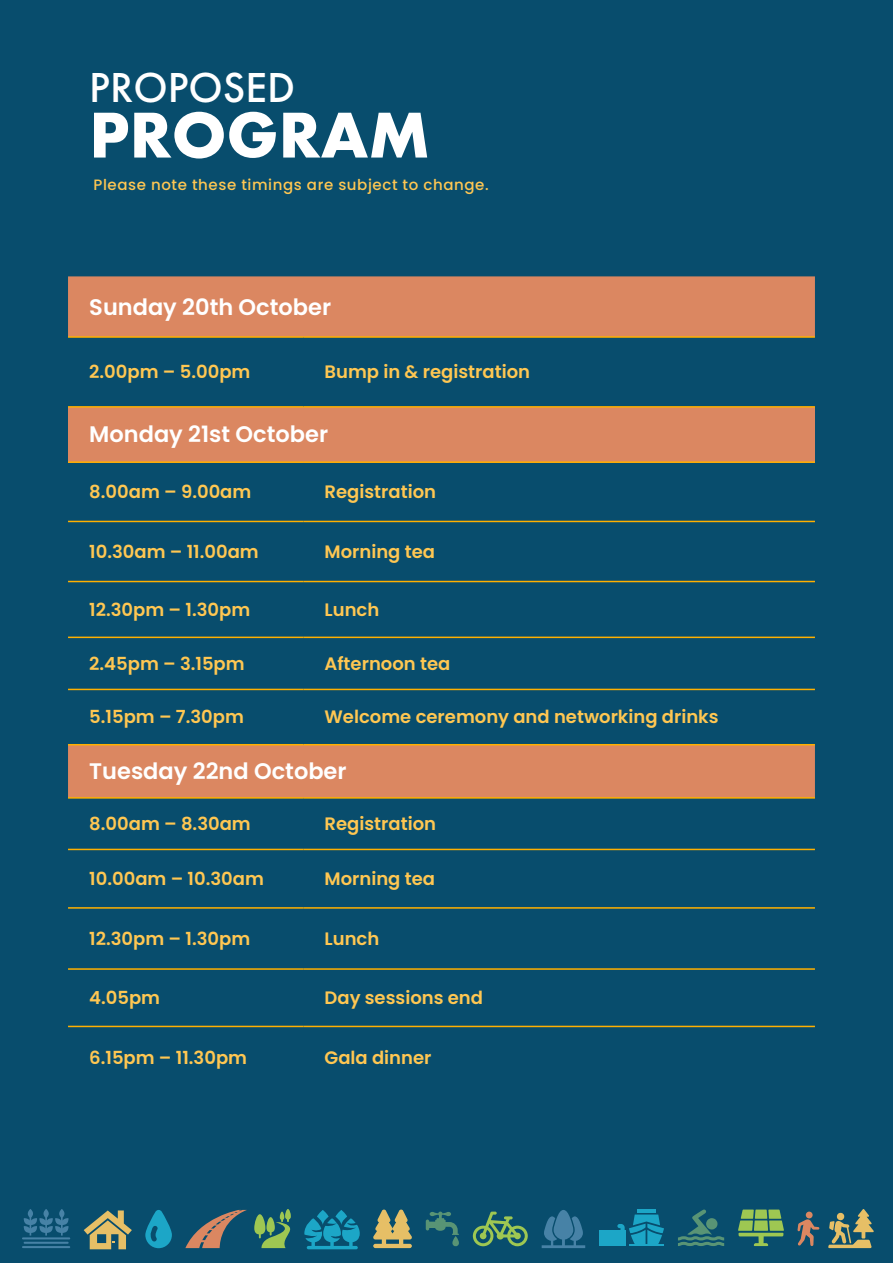
<style>
.page{position:relative;width:893px;height:1263px;background:#084d6d}
.page>*{position:absolute;margin:0;border:0;box-sizing:border-box;transform-origin:0 0}
.t1{font:700 67.2px "Futura PT";color:#fff}
.t2{font:500 43.5px "Futura PT";color:#fff}
.t3{font:600 22.5px "Poppins";color:#fff}
.t4{font:600 18px "Poppins";color:#ffc752}
.Body_Copy{font:500 15px "Poppins";letter-spacing:.04em;color:#ffc752}
</style>
<div class="page">
<svg style="left:68px;top:276px;width:747px;height:521px"></svg>
<div style="left:68px;top:407px;width:747px;height:55px;background:#db8761"></div>
<hr style="left:68px;top:336px;width:235px;height:2px;background:#ffb000">
<hr style="left:303px;top:336px;width:512px;height:2px;background:#ffb000">
<hr style="left:68px;top:406px;width:235px;height:2px;background:#ffb000">
<hr style="left:303px;top:406px;width:512px;height:2px;background:#ffb000">
<hr style="left:68px;top:461px;width:235px;height:2px;background:#ffb000">
<hr style="left:303px;top:461px;width:512px;height:2px;background:#ffb000">
<hr style="left:68px;top:521px;width:235px;height:1px;background:#ffb000">
<hr style="left:303px;top:521px;width:512px;height:1px;background:#ffb000">
<hr style="left:68px;top:581px;width:235px;height:1px;background:#ffb000">
<hr style="left:303px;top:581px;width:512px;height:1px;background:#ffb000">
<hr style="left:68px;top:637px;width:235px;height:1px;background:#ffb000">
<hr style="left:303px;top:637px;width:512px;height:1px;background:#ffb000">
<hr style="left:68px;top:689px;width:235px;height:1px;background:#ffb000">
<hr style="left:303px;top:689px;width:512px;height:1px;background:#ffb000">
<hr style="left:68px;top:744px;width:235px;height:1px;background:#ffb000">
<hr style="left:303px;top:744px;width:512px;height:1px;background:#ffb000">
<hr style="left:68px;top:797px;width:235px;height:2px;background:#ffb000">
<hr style="left:303px;top:797px;width:512px;height:2px;background:#ffb000">
<hr style="left:68px;top:849px;width:235px;height:1px;background:#ffb000">
<hr style="left:303px;top:849px;width:512px;height:1px;background:#ffb000">
<hr style="left:68px;top:907px;width:235px;height:2px;background:#ffb000">
<hr style="left:303px;top:907px;width:512px;height:2px;background:#ffb000">
<hr style="left:68px;top:968px;width:235px;height:2px;background:#ffb000">
<hr style="left:303px;top:968px;width:512px;height:2px;background:#ffb000">
<hr style="left:68px;top:1026px;width:235px;height:1px;background:#ffb000">
<hr style="left:303px;top:1026px;width:512px;height:1px;background:#ffb000">
<svg style="left:473px;top:1211px;width:55px;height:35px"></svg>
<svg style="left:678px;top:1209px;width:46px;height:37px"></svg>
<svg style="left:373px;top:1209px;width:39px;height:39px"></svg>
<div style="left:806px;top:1211px;width:7px;height:7px;background:#db8761;border-radius:50%"></div>
<svg style="left:797px;top:1219px;width:22px;height:27px"></svg>
<svg style="left:304px;top:1210px;width:56px;height:39px"></svg>
<svg style="left:254px;top:1209px;width:37px;height:39px"></svg>
<hr style="left:637px;top:1209px;width:19px;height:4px;background:#1ca6c7">
<div style="left:599px;top:1231px;width:27px;height:15px;background:#1ca6c7"></div>
<svg style="left:617px;top:1214px;width:47px;height:30px"></svg>
<hr style="left:629px;top:1244px;width:35px;height:2px;background:#1ca6c7">
<svg style="left:426px;top:1211px;width:33px;height:36px"></svg>
<svg style="left:84px;top:1210px;width:48px;height:39px"></svg>
<svg style="left:145px;top:1210px;width:27px;height:38px"></svg>
<svg style="left:185px;top:1210px;width:62px;height:38px"></svg>
<svg style="left:24px;top:1209px;width:45px;height:26px"></svg>
<hr style="left:24px;top:1242px;width:45px;height:2px;background:#4782a6">
<hr style="left:22px;top:1246px;width:48px;height:2px;background:#4782a6">
<hr style="left:22px;top:1237px;width:48px;height:2px;background:#4782a6">
<svg style="left:738px;top:1209px;width:46px;height:37px"></svg>
<svg style="left:828px;top:1209px;width:46px;height:39px"></svg>
<svg style="left:542px;top:1210px;width:43px;height:38px"></svg>
<p class="t2" style="left:89px;top:61px;width:207px">PROPOSED</p>
<p class="t1" style="left:89px;top:92px;width:342px">PROGRAM</p>
<p class="Body_Copy" style="left:94px;top:176px;width:397px">Please note these timings are subject to change.</p>
<p class="t3" style="left:89px;top:294px;width:243px">Sunday 20th October</p>
<p class="t4" style="left:89px;top:361px;width:163px">2.00pm – 5.00pm</p>
<p class="t4" style="left:325px;top:361px;width:207px">Bump in &amp; registration</p>
<p class="t3" style="left:89px;top:421px;width:240px">Monday 21st October</p>
<p class="t4" style="left:89px;top:481px;width:164px">8.00am – 9.00am</p>
<p class="t4" style="left:325px;top:481px;width:113px">Registration</p>
<p class="t4" style="left:89px;top:541px;width:171px">10.30am – 11.00am</p>
<p class="t4" style="left:325px;top:541px;width:112px">Morning tea</p>
<p class="t4" style="left:89px;top:599px;width:162px">12.30pm – 1.30pm</p>
<p class="t4" style="left:325px;top:599px;width:56px">Lunch</p>
<p class="t4" style="left:89px;top:653px;width:157px">2.45pm – 3.15pm</p>
<p class="t4" style="left:325px;top:653px;width:127px">Afternoon tea</p>
<p class="t4" style="left:89px;top:707px;width:156px">5.15pm – 7.30pm</p>
<p class="t4" style="left:325px;top:707px;width:395px">Welcome ceremony and networking drinks</p>
<p class="t3" style="left:89px;top:758px;width:259px">Tuesday 22nd October</p>
<p class="t4" style="left:89px;top:813px;width:163px">8.00am – 8.30am</p>
<p class="t4" style="left:325px;top:813px;width:113px">Registration</p>
<p class="t4" style="left:89px;top:868px;width:176px">10.00am – 10.30am</p>
<p class="t4" style="left:325px;top:868px;width:112px">Morning tea</p>
<p class="t4" style="left:89px;top:928px;width:162px">12.30pm – 1.30pm</p>
<p class="t4" style="left:325px;top:928px;width:56px">Lunch</p>
<p class="t4" style="left:89px;top:987px;width:72px">4.05pm</p>
<p class="t4" style="left:325px;top:987px;width:160px">Day sessions end</p>
<p class="t4" style="left:89px;top:1047px;width:159px">6.15pm – 11.30pm</p>
<p class="t4" style="left:325px;top:1047px;width:108px">Gala dinner</p>
</div>
